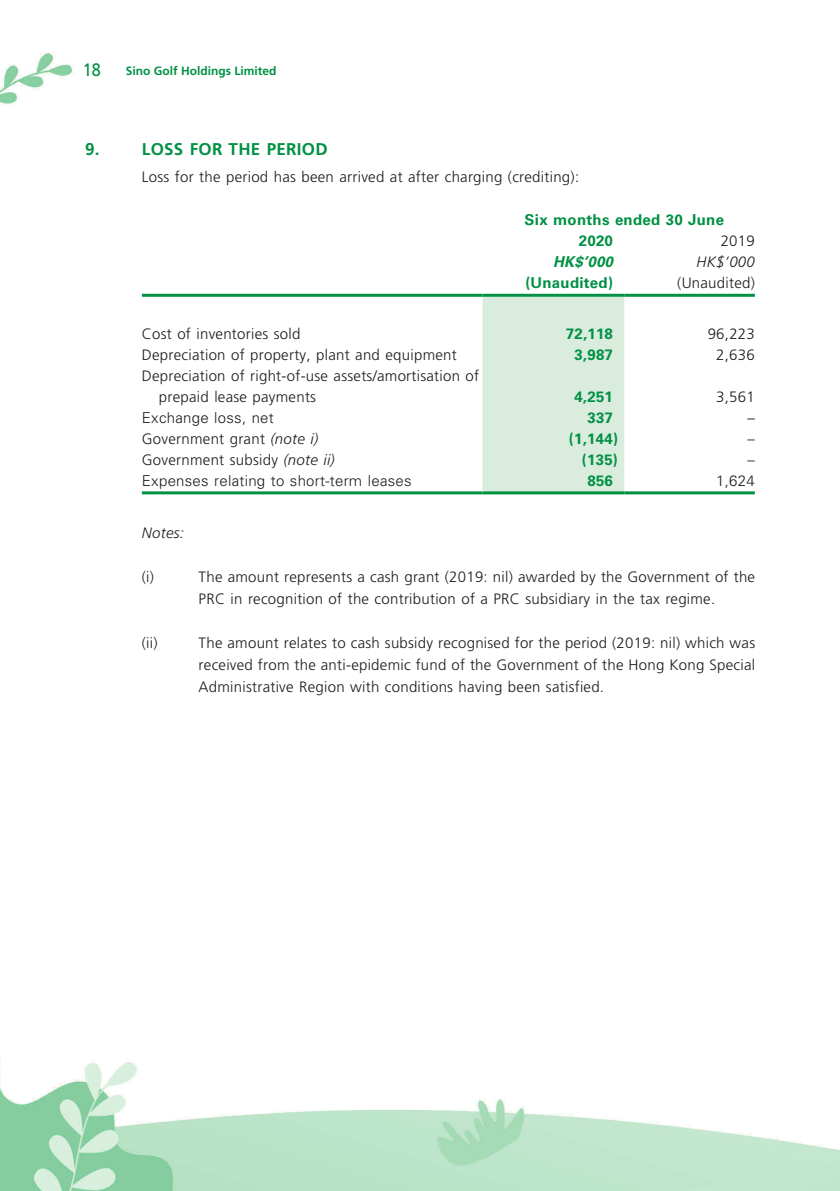
<style>
.page{position:relative;width:840px;height:1191px;background:#fff}
.page>*{position:absolute;margin:0;border:0;box-sizing:border-box;transform-origin:0 0}
.t1{font:18px "Frutiger LT Std";color:#009143;scale:.9 1}
.t2{font:700 17px "Frutiger LT Std";letter-spacing:.015em;color:#009143}
.t3{font:300 15px/22px "Frutiger LT Std";letter-spacing:.015em;color:#1c1c1b}
.t4{font:700 15px/21px "Univers LT Std";letter-spacing:.015em;color:#009143}
.t5{font:300 15px "Univers LT Std";letter-spacing:.015em;color:#1c1c1b}
.t6{font:italic 300 15px "Frutiger LT Std";letter-spacing:.015em;color:#1c1c1b}
.t7{font:italic 700 15px "Univers LT Std";color:#009143}
.t8{font:700 12px "Frutiger LT Std";color:#009143}
.s1{font-style:italic}
</style>
<div class="page">
<img style="left:0;top:52px;width:839px;height:1139px">
<div style="left:482px;top:297px;width:142px;height:194px;background:#daecde"></div>
<hr style="left:142px;top:294px;width:340px;height:3px;background:#009143">
<hr style="left:482px;top:294px;width:142px;height:3px;background:#009143">
<hr style="left:624px;top:294px;width:130px;height:3px;background:#009143">
<hr style="left:142px;top:491px;width:340px;height:3px;background:#009143">
<hr style="left:482px;top:491px;width:142px;height:3px;background:#009143">
<hr style="left:624px;top:491px;width:130px;height:3px;background:#009143">
<p class="t1" style="left:83px;top:59px;width:22px">18</p>
<p class="t8" style="left:126px;top:64px;width:152px">Sino Golf Holdings Limited</p>
<p class="t2" style="left:85px;top:139px;width:16px">9.</p>
<p class="t2" style="left:142px;top:139px;width:187px">LOSS FOR THE PERIOD</p>
<p class="t3" style="left:142px;top:166px;width:438px">Loss for the period has been arrived at after charging (crediting):</p>
<p class="t4" style="left:578px;top:209px;width:147px;text-indent:-54px">Six months ended 30 June<br>2020</p>
<p class="t3" style="left:720px;top:230px;width:36px">2019</p>
<p class="t7" style="left:552px;top:253px;width:61px">HK$’000</p>
<p class="t6" style="left:696px;top:253px;width:60px">HK$’000</p>
<p class="t4" style="left:525px;top:272px;width:89px">(Unaudited)</p>
<p class="t3" style="left:676px;top:272px;width:79px">(Unaudited)</p>
<p class="t3" style="left:142px;top:323px;width:160px">Cost of inventories sold</p>
<p class="t4" style="left:565px;top:323px;width:49px">72,118</p>
<p class="t3" style="left:707px;top:323px;width:49px">96,223</p>
<p class="t3" style="left:142px;top:344px;width:316px">Depreciation of property, plant and equipment</p>
<p class="t4" style="left:574px;top:344px;width:40px">3,987</p>
<p class="t3" style="left:715px;top:344px;width:40px">2,636</p>
<p class="t3" style="left:159px;top:365px;width:321px;line-height:21px;text-indent:-17px">Depreciation of right-of-use assets/amortisation of prepaid lease payments</p>
<p class="t4" style="left:574px;top:386px;width:40px">4,251</p>
<p class="t3" style="left:715px;top:386px;width:40px">3,561</p>
<p class="t5" style="left:142px;top:408px;width:133px">Exchange loss, net</p>
<p class="t4" style="left:587px;top:407px;width:27px">337</p>
<p class="t5" style="left:747px;top:408px;width:9px">–</p>
<p class="t3" style="left:142px;top:428px;width:178px">Government grant <span class="s1">(note i)</span></p>
<p class="t4" style="left:568px;top:428px;width:51px">(1,144)</p>
<p class="t3" style="left:747px;top:428px;width:9px">–</p>
<p class="t3" style="left:142px;top:449px;width:194px">Government subsidy <span class="s1">(note ii)</span></p>
<p class="t4" style="left:581px;top:449px;width:38px">(135)</p>
<p class="t3" style="left:747px;top:449px;width:9px">–</p>
<p class="t5" style="left:142px;top:471px;width:271px">Expenses relating to short-term leases</p>
<p class="t4" style="left:587px;top:470px;width:27px">856</p>
<p class="t5" style="left:715px;top:471px;width:40px">1,624</p>
<p class="t6" style="left:142px;top:524px;width:44px">Notes:</p>
<p class="t3" style="left:142px;top:566px;width:14px">(i)</p>
<p class="t3" style="left:198px;top:566px;width:557px">The amount represents a cash grant (2019: nil) awarded by the Government of the<br>PRC in recognition of the contribution of a PRC subsidiary in the tax regime.</p>
<p class="t3" style="left:142px;top:632px;width:17px">(ii)</p>
<p class="t3" style="left:198px;top:632px;width:557px;text-align:justify">The amount relates to cash subsidy recognised for the period (2019: nil) which was received from the anti-epidemic fund of the Government of the Hong Kong Special Administrative Region with conditions having been satisfied.</p>
</div>
